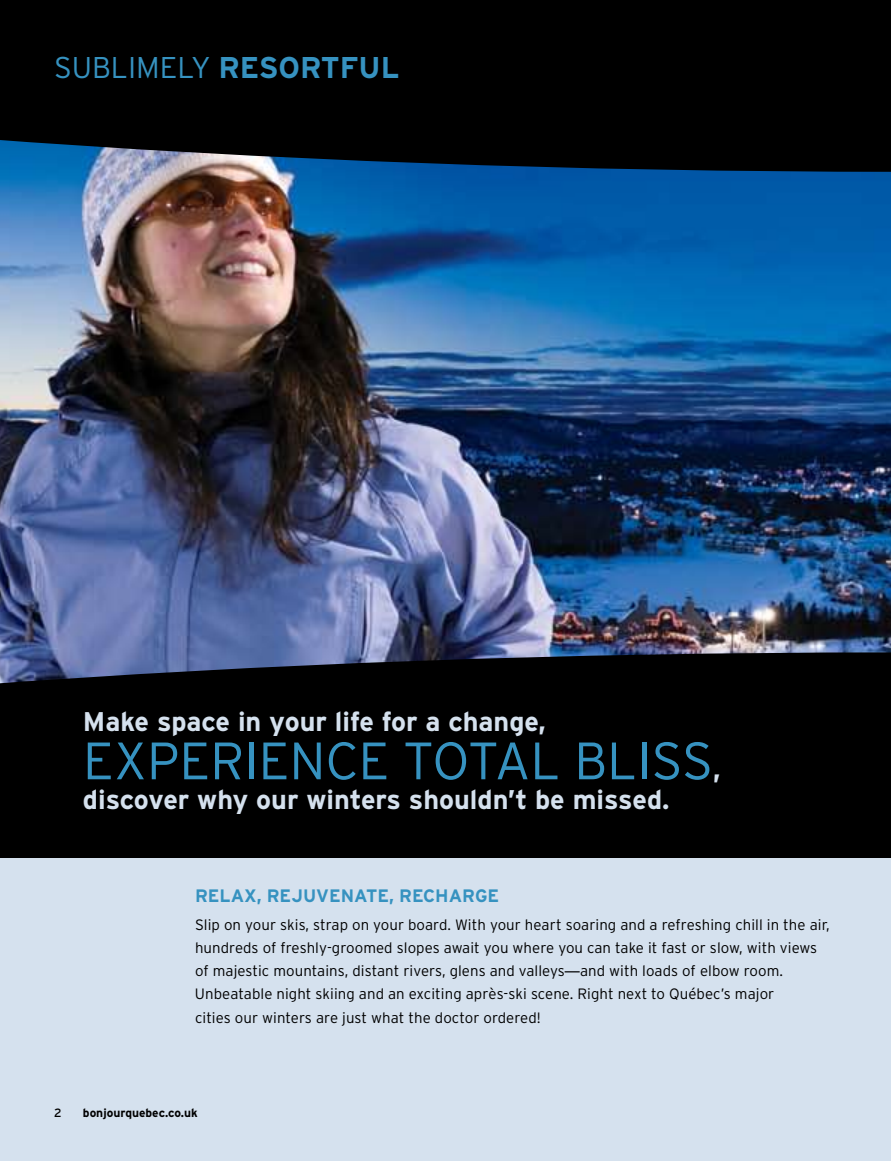
<style>
.page{position:relative;width:891px;height:1161px;background:#fff}
.page>*{position:absolute;margin:0;border:0;box-sizing:border-box;transform-origin:0 0}
.t1{font:300 52.5px "Interstate";color:#3692c0}
.t2{font:300 30px "Interstate";color:#3692c0}
.t3{font:700 27px "Interstate";color:#d5e1ee}
.t4{font:700 18px "Interstate";color:#3692c0}
.t5{font:300 15px/23.2px "Interstate";letter-spacing:.005em;color:#000}
.t6{font:700 12px "Interstate";color:#000}
.s1{font-weight:700}
.s2{font-weight:700;font-size:27px;color:#d5e1ee}
.s3{font-family:"Helvetica Neue";font-weight:400}
</style>
<div class="page">
<div style="left:0;top:849px;width:891px;height:312px;background:#d5e1ee"></div>
<img style="left:0;top:172px;width:891px;height:480px">
<div style="left:0;top:652px;width:891px;height:206px;background:#000"></div>
<div style="left:0;top:0;width:891px;height:172px;background:#000"></div>
<h2 class="t2" style="left:54px;top:51px;width:347px">Sublimely <span class="s1">resortful</span></h2>
<h3 class="t3" style="left:83px;top:707px;width:464px">Make space in your life for a change,</h3>
<h1 class="t1" style="left:83px;top:731px;width:639px">experience total bliss <span class="s2">,</span></h1>
<h3 class="t3" style="left:83px;top:785px;width:588px">discover why our winters shouldn’t be missed.</h3>
<p class="t4" style="left:195px;top:886px;width:306px">Relax, rejuvenate, recharge</p>
<p class="t5" style="left:195px;top:913px;width:636px">Slip on your skis, strap on your board. With your heart soaring and a refreshing chill in the air, hundreds of freshly-groomed slopes await you where you can take it fast or slow, with views of majestic mountains, distant rivers, glens and valleys<span class="s3">—</span>and with loads of elbow room.<br>U nbeatable night skiing and an exciting après-ski scene. Right next to Québec’s major<br>cities our winters are just what the doctor ordered!</p>
<p class="t6" style="left:83px;top:1107px;width:116px">bonjourquebec.co.uk</p>
</div>
